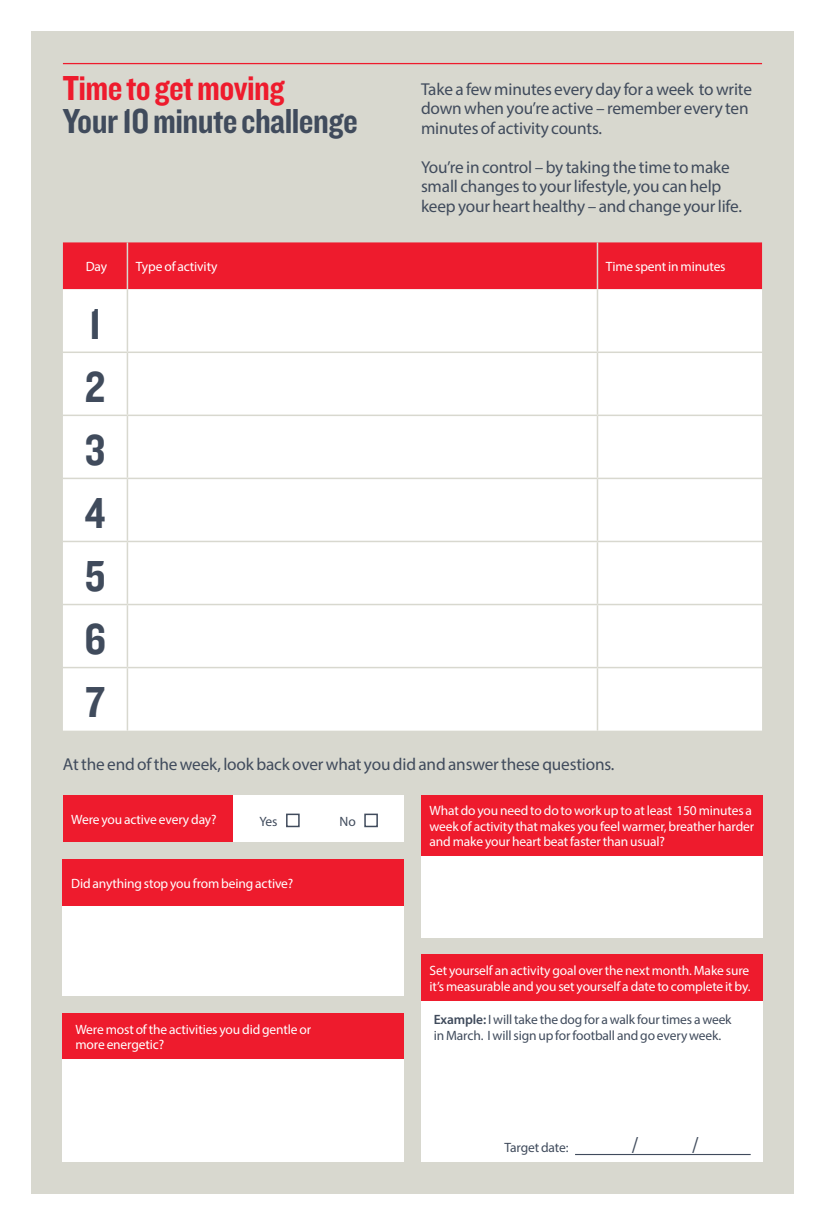
<style>
.page{position:relative;width:825px;height:1225px;background:#fff}
.page>*{position:absolute;margin:0;border:0;box-sizing:border-box;transform-origin:0 0}
.t1{font:45px "Knockout 50 Welterweight";color:#404b5c}
.t2{font:36px/32.2px "Knockout 50 Welterweight";letter-spacing:-.015em;color:#404b5c}
.t3{font:22.5px "Minion Pro";color:#404b5c}
.t4{font:17.25px/19.5px "Myriad Pro";letter-spacing:-.01em;color:#404b5c}
.t5{font:13.5px/15.8px "Myriad Pro";letter-spacing:-.01em;color:#fff}
.t6{font:13.5px/16.5px "Myriad Pro";letter-spacing:-.01em;color:#404b5c}
.s1{color:#ee1b2d}
.s2{font-weight:600}
</style>
<div class="page">
<div style="left:31px;top:31px;width:762px;height:1162px;background:#d8d8cf"></div>
<div style="left:63px;top:242px;width:699px;height:47px;background:#ee1b2d"></div>
<div style="left:63px;top:289px;width:699px;height:441px;background:#fff"></div>
<hr style="left:127px;top:242px;width:1px;height:47px;background:#d8d8cf">
<hr style="left:597px;top:242px;width:1px;height:47px;background:#d8d8cf">
<hr style="left:127px;top:289px;width:1px;height:62px;background:#d8d8cf">
<hr style="left:597px;top:289px;width:1px;height:62px;background:#d8d8cf">
<hr style="left:63px;top:351px;width:64px;height:2px;background:#d8d8cf">
<hr style="left:127px;top:351px;width:470px;height:2px;background:#d8d8cf">
<hr style="left:127px;top:353px;width:1px;height:61px;background:#d8d8cf">
<hr style="left:597px;top:351px;width:165px;height:2px;background:#d8d8cf">
<hr style="left:597px;top:353px;width:1px;height:61px;background:#d8d8cf">
<hr style="left:63px;top:414px;width:64px;height:2px;background:#d8d8cf">
<hr style="left:127px;top:414px;width:470px;height:2px;background:#d8d8cf">
<hr style="left:127px;top:416px;width:1px;height:61px;background:#d8d8cf">
<hr style="left:597px;top:414px;width:165px;height:2px;background:#d8d8cf">
<hr style="left:597px;top:416px;width:1px;height:61px;background:#d8d8cf">
<hr style="left:63px;top:477px;width:64px;height:2px;background:#d8d8cf">
<hr style="left:127px;top:477px;width:470px;height:2px;background:#d8d8cf">
<hr style="left:127px;top:479px;width:1px;height:62px;background:#d8d8cf">
<hr style="left:597px;top:477px;width:165px;height:2px;background:#d8d8cf">
<hr style="left:597px;top:479px;width:1px;height:62px;background:#d8d8cf">
<hr style="left:63px;top:541px;width:64px;height:1px;background:#d8d8cf">
<hr style="left:127px;top:541px;width:470px;height:1px;background:#d8d8cf">
<hr style="left:127px;top:542px;width:1px;height:62px;background:#d8d8cf">
<hr style="left:597px;top:541px;width:165px;height:1px;background:#d8d8cf">
<hr style="left:597px;top:542px;width:1px;height:62px;background:#d8d8cf">
<hr style="left:63px;top:604px;width:64px;height:1px;background:#d8d8cf">
<hr style="left:127px;top:604px;width:470px;height:1px;background:#d8d8cf">
<hr style="left:127px;top:605px;width:1px;height:62px;background:#d8d8cf">
<hr style="left:597px;top:604px;width:165px;height:1px;background:#d8d8cf">
<hr style="left:597px;top:605px;width:1px;height:62px;background:#d8d8cf">
<hr style="left:63px;top:667px;width:64px;height:1px;background:#d8d8cf">
<hr style="left:127px;top:667px;width:470px;height:1px;background:#d8d8cf">
<hr style="left:127px;top:668px;width:1px;height:62px;background:#d8d8cf">
<hr style="left:597px;top:667px;width:165px;height:1px;background:#d8d8cf">
<hr style="left:597px;top:668px;width:1px;height:62px;background:#d8d8cf">
<div style="left:421px;top:795px;width:341px;height:60px;background:#ee1b2d"></div>
<div style="left:421px;top:855px;width:341px;height:82px;background:#fff"></div>
<div style="left:63px;top:795px;width:170px;height:47px;background:#ee1b2d"></div>
<div style="left:233px;top:795px;width:171px;height:47px;background:#fff"></div>
<div style="left:286px;top:813px;width:14px;height:14px;border:2px solid #404b5c"></div>
<div style="left:364px;top:813px;width:14px;height:14px;border:2px solid #404b5c"></div>
<div style="left:421px;top:954px;width:341px;height:47px;background:#ee1b2d"></div>
<div style="left:421px;top:1001px;width:341px;height:161px;background:#fff"></div>
<div style="left:63px;top:1013px;width:341px;height:46px;background:#ee1b2d"></div>
<div style="left:63px;top:1059px;width:341px;height:103px;background:#fff"></div>
<div style="left:63px;top:859px;width:341px;height:47px;background:#ee1b2d"></div>
<div style="left:63px;top:906px;width:341px;height:90px;background:#fff"></div>
<hr style="left:575px;top:1154px;width:176px;height:1px;background:#404b5c">
<hr style="left:63px;top:63px;width:699px;height:1px;background:#ee1b2d">
<p class="t2" style="left:63px;top:71px;width:296px"><span class="s1">Time to get moving<br></span>Your 10 minute challenge</p>
<p class="t4" style="left:421px;top:79px;width:332px">Take a few minutes every day for a week to write down when you’re active – remember every ten minutes of activity counts.</p>
<p class="t4" style="left:421px;top:157px;width:310px">You’re in control – by taking the time to make</p>
<p class="t4" style="left:421px;top:176px;width:302px">small changes to your lifestyle, you can help</p>
<p class="t4" style="left:421px;top:196px;width:323px">keep your heart healthy – and change your life.</p>
<p class="t5" style="left:86px;top:258px;width:23px">Day</p>
<p class="t5" style="left:136px;top:258px;width:83px">Type of activity</p>
<p class="t5" style="left:606px;top:258px;width:121px">Time spent in minutes</p>
<p class="t1" style="left:89px;top:294px;width:14px">1</p>
<p class="t1" style="left:85px;top:357px;width:22px">2</p>
<p class="t1" style="left:85px;top:420px;width:22px">3</p>
<p class="t1" style="left:85px;top:483px;width:22px">4</p>
<p class="t1" style="left:85px;top:546px;width:22px">5</p>
<p class="t1" style="left:84px;top:609px;width:23px">6</p>
<p class="t1" style="left:85px;top:672px;width:21px">7</p>
<p class="t4" style="left:63px;top:753px;width:553px">At the end of the week, look back over what you did and answer these questions.</p>
<p class="t5" style="left:429px;top:802px;width:326px">What do you need to do to work up to at least 150 minutes a week of activity that makes you feel warmer, breather harder and make your heart beat faster than usual?</p>
<p class="t5" style="left:71px;top:811px;width:147px">Were you active every day?</p>
<p class="t6" style="left:259px;top:812px;width:20px">Yes</p>
<p class="t6" style="left:340px;top:812px;width:18px">No</p>
<p class="t5" style="left:71px;top:875px;width:224px">Did anything stop you from being active?</p>
<p class="t5" style="left:75px;top:1021px;width:237px">Were most of the activities you did gentle or more energetic?</p>
<p class="t5" style="left:429px;top:962px;width:323px">Set yourself an activity goal over the next month. Make sure it’s measurable and you set yourself a date to complete it by.</p>
<p class="t6" style="left:434px;top:1011px;width:299px"><span class="s2">Example:</span> I will take the dog for a walk four times a week in March. I will sign up for football and go every week.</p>
<p class="t6" style="left:504px;top:1139px;width:66px">Target date:</p>
<p class="t3" style="left:631px;top:1130px;width:9px">/</p>
<p class="t3" style="left:692px;top:1130px;width:9px">/</p>
</div>
